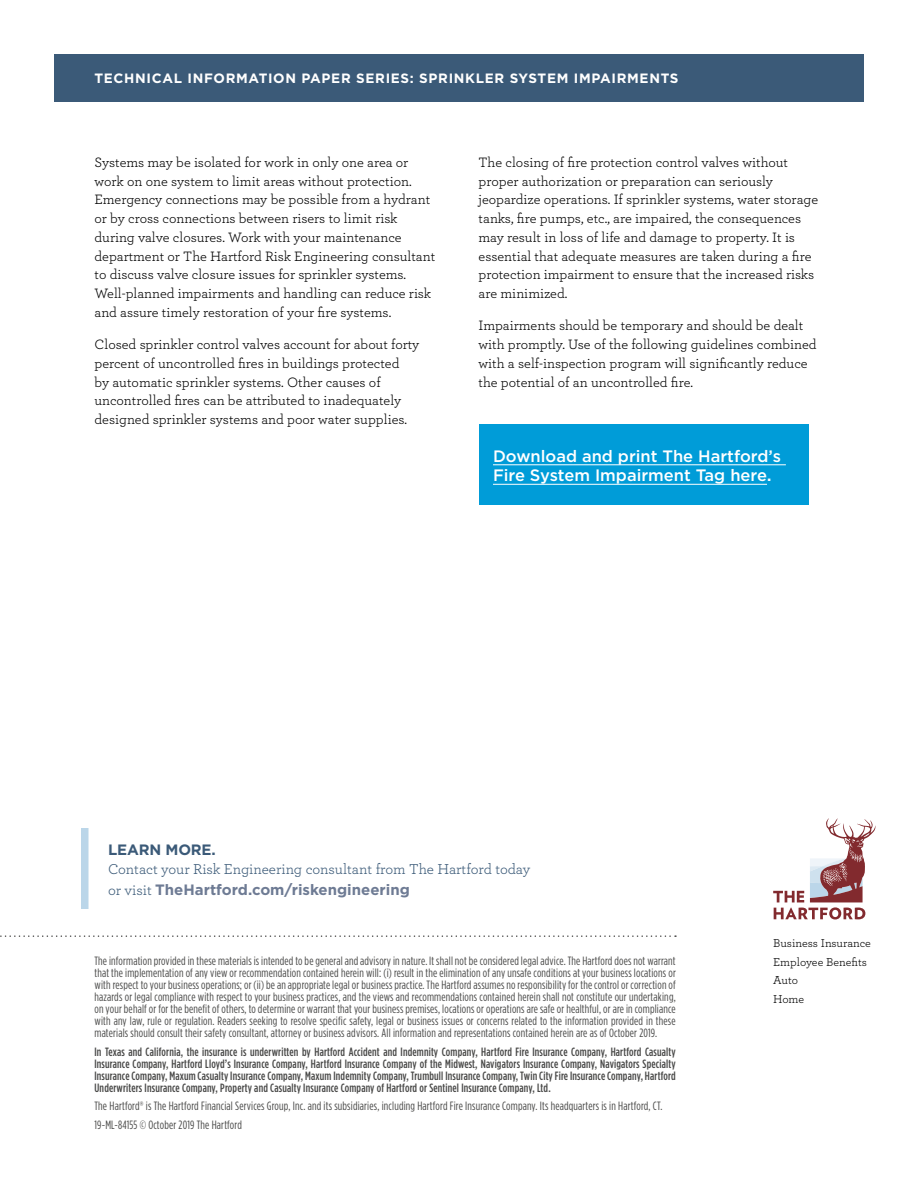
<style>
.page{position:relative;width:918px;height:1188px;background:#fff}
.page>*{position:absolute;margin:0;border:0;box-sizing:border-box;transform-origin:0 0}
.t1{font:500 16.5px/19.5px "Gotham";color:#fff}
.t2{font:15px "Archer";color:#3b5a78}
.t3{font:700 15px "Gotham";color:#6e7b94}
.t4{font:700 15px "Gotham";letter-spacing:-.01em;color:#3b5a78}
.t5{font:14.25px/18.8px "Archer";color:#000}
.t6{font:700 13.5px "Gotham";letter-spacing:.05em;color:#fff}
.t7{font:12px/12px "Gotham Condensed";letter-spacing:.015em;color:#484847;text-align:justify}
.t8{font:500 12px/12px "Gotham Condensed";letter-spacing:.015em;color:#484847;text-align:justify}
.t9{font:12px/18.8px "Archer";color:#000}
.s1{font-weight:700;font-size:15px}
.s2{font-family:"Archer";font-weight:400;color:#3b5a78}
</style>
<div class="page">
<div style="left:54px;top:54px;width:810px;height:47px;background:#3b5a78"></div>
<svg style="left:773px;top:818px;width:103px;height:102px"></svg>
<div style="left:81px;top:828px;width:7px;height:81px;background:#bbd6e9"></div>
<svg style="left:0;top:935px;width:676px;height:2px"></svg>
<div style="left:480px;top:424px;width:329px;height:81px;background:#009cd8"></div>
<hr style="left:493px;top:465px;width:293px;height:1px;background:#fff">
<hr style="left:493px;top:484px;width:274px;height:1px;background:#fff">
<p class="t6" style="left:94px;top:69px;width:586px">TECHNICAL INFORMATION PAPER SERIES: SPRINKLER SYSTEM IMPAIRMENTS</p>
<p class="t5" style="left:94px;top:152px;width:342px">Systems may be isolated for work in only one area or work on one system to limit areas without protection.<br>Emergency connections may be possible from a hydrant or by cross connections between risers to limit risk during valve closures. Work with your maintenance department or The Hartford Risk Engineering consultant to discuss valve closure issues for sprinkler systems.<br>Well-planned impairments and handling can reduce risk and assure timely restoration of your fire systems.</p>
<p class="t5" style="left:94px;top:334px;width:326px">Closed sprinkler control valves account for about forty percent of uncontrolled fires in buildings protected<br>by automatic sprinkler systems. Other causes of uncontrolled fires can be attributed to inadequately designed sprinkler systems and poor water supplies.</p>
<p class="t5" style="left:479px;top:152px;width:341px">The closing of fire protection control valves without proper authorization or preparation can seriously jeopardize operations. If sprinkler systems, water storage tanks, fire pumps, etc., are impaired, the consequences may result in loss of life and damage to property. It is essential that adequate measures are taken during a fire protection impairment to ensure that the increased risks are minimized.</p>
<p class="t5" style="left:479px;top:316px;width:340px">Impairments should be temporary and should be dealt with promptly. Use of the following guidelines combined with a self-inspection program will significantly reduce the potential of an uncontrolled fire.</p>
<p class="t1" style="left:493px;top:446px;width:289px">Download and print The Hartford’s<br>Fire System Impairment Tag here<span class="s1">.</span></p>
<p class="t4" style="left:108px;top:839px;width:109px">LEARN MORE.</p>
<p class="t2" style="left:108px;top:859px;width:424px">Contact your Risk Engineering consultant from The Hartford today</p>
<p class="t3" style="left:108px;top:880px;width:303px"><span class="s2">or visit</span> TheHartford.com/riskengineering</p>
<p class="t7" style="left:94px;top:955px;width:583px">The information provided in these materials is intended to be general and advisory in nature. It shall not be considered legal advice. The Hartford does not warrant that the implementation of any view or recommendation contained herein will: (i) result in the elimination of any unsafe conditions at your business locations or with respect to your business operations; or (ii) be an appropriate legal or business practice. The Hartford assumes no responsibility for the control or correction of hazards or legal compliance with respect to your business practices, and the views and recommendations contained herein shall not constitute our undertaking, on your behalf or for the benefit of others, to determine or warrant that your business premises, locations or operations are safe or healthful, or are in compliance with any law, rule or regulation. Readers seeking to resolve specific safety, legal or business issues or concerns related to the information provided in these materials should consult their safety consultant, attorney or business advisors. All information and representations contained herein are as of October 2019.</p>
<p class="t8" style="left:94px;top:1045px;width:583px">In Texas and California, the insurance is underwritten by Hartford Accident and Indemnity Company, Hartford Fire Insurance Company, Hartford Casualty Insurance Company, Hartford Lloyd’s Insurance Company, Hartford Insurance Company of the Midwest, Navigators Insurance Company, Navigators Specialty Insurance Company, Maxum Casualty Insurance Company, Maxum Indemnity Company, Trumbull Insurance Company, Twin City Fire Insurance Company, Hartford Underwriters Insurance Company, Property and Casualty Insurance Company of Hartford or Sentinel Insurance Company, Ltd.</p>
<p class="t7" style="left:94px;top:1097px;width:569px;line-height:18.8px">The Hartford® is The Hartford Financial Services Group, Inc. and its subsidiaries, including Hartford Fire Insurance Company. Its headquarters is in Hartford, CT.<br>19-ML-84155 © October 2019 The Hartford</p>
<p class="t9" style="left:773px;top:933px;width:99px">Business Insurance<br>Employee Benefits<br>Auto<br>Home</p>
</div>
